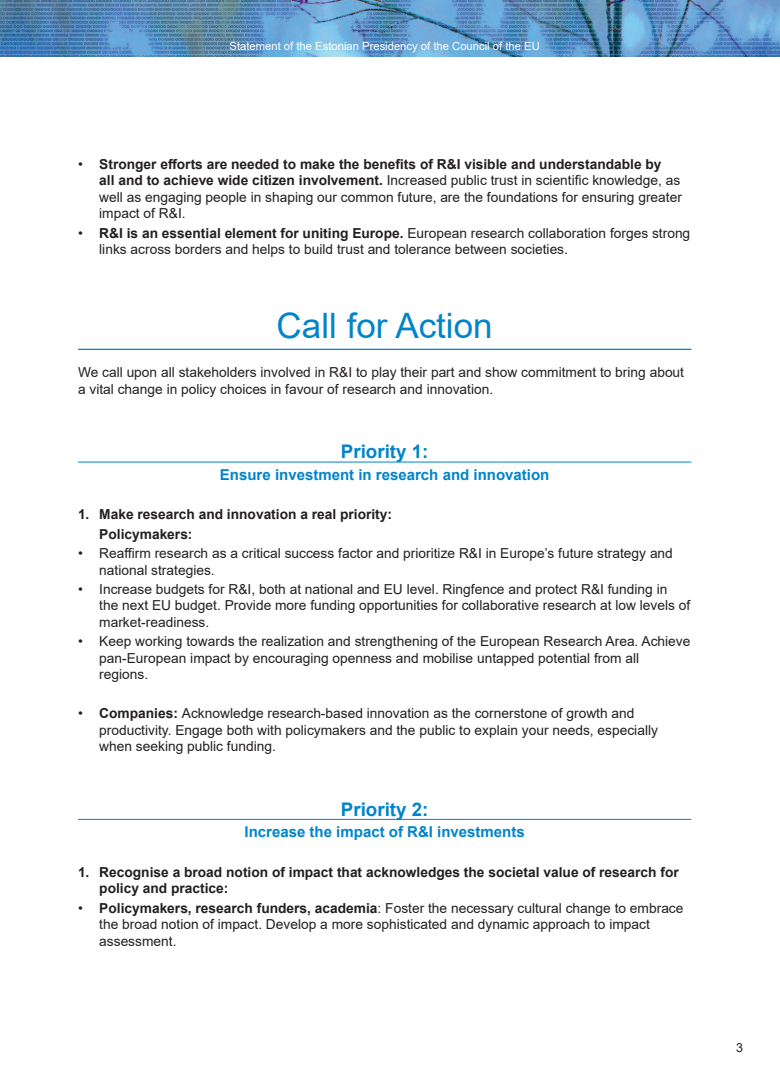
<style>
.page{position:relative;width:780px;height:1088px;background:#fff}
.page>*{position:absolute;margin:0;border:0;box-sizing:border-box;transform-origin:0 0}
.t1{font:35px "Arial";color:#0084ca}
.t2{font:700 18.75px "Arial";color:#0084ca}
.t3{font:700 15px "Arial";color:#0084ca}
.t4{font:13.75px/16.5px "Arial";color:#231f20}
.t5{font:700 13.75px/19.4px "Arial";color:#231f20}
.t6{font:12.5px "Arial";color:#231f20}
.t7{font:11.25px "Arial";color:#fff}
.s1{font-weight:700}
</style>
<div class="page">
<img style="left:0;top:0;width:780px;height:57px">
<hr style="left:78px;top:349px;width:613px;height:1px;background:#0084ca">
<hr style="left:78px;top:462px;width:613px;height:1px;background:#0084ca">
<hr style="left:78px;top:819px;width:613px;height:1px;background:#0084ca">
<p class="t7" style="left:229px;top:38px;width:312px">Statement of the Estonian Presidency of the Council of the EU</p>
<p class="t4" style="left:99px;top:155px;width:584px;text-indent:-21px">• <span class="s1">Stronger efforts are needed to make the benefits of R&amp;I visible and understandable by<br>all and to achieve wide citizen involvement.</span> Increased public trust in scientific knowledge, as well as engaging people in shaping our common future, are the foundations for ensuring greater impact of R&amp;I.</p>
<p class="t4" style="left:99px;top:224px;width:592px;text-indent:-21px">• <span class="s1">R&amp;I is an essential element for uniting Europe.</span> European research collaboration forges strong links across borders and helps to build trust and tolerance between societies.</p>
<h1 class="t1" style="left:276px;top:302px;width:217px">Call for Action</h1>
<p class="t4" style="left:78px;top:364px;width:607px">We call upon all stakeholders involved in R&amp;I to play their part and show commitment to bring about a vital change in policy choices in favour of research and innovation.</p>
<h2 class="t2" style="left:341px;top:438px;width:89px">Priority 1:</h2>
<p class="t3" style="left:220px;top:464px;width:331px">Ensure investment in research and innovation</p>
<p class="t5" style="left:99px;top:505px;width:294px;text-indent:-21px">1. Make research and innovation a real priority:<br>Policymakers:</p>
<p class="t4" style="left:99px;top:545px;width:575px;text-indent:-21px">• Reaffirm research as a critical success factor and prioritize R&amp;I in Europe’s future strategy and national strategies.</p>
<p class="t4" style="left:99px;top:581px;width:592px;text-indent:-21px">• Increase budgets for R&amp;I, both at national and EU level. Ringfence and protect R&amp;I funding in<br>the next EU budget. Provide more funding opportunities for collaborative research at low levels of market-readiness.</p>
<p class="t4" style="left:99px;top:633px;width:592px;text-indent:-21px">• Keep working towards the realization and strengthening of the European Research Area. Achieve pan-European impact by encouraging openness and mobilise untapped potential from all regions.</p>
<p class="t4" style="left:99px;top:705px;width:560px;text-indent:-21px">• <span class="s1">Companies:</span> Acknowledge research-based innovation as the cornerstone of growth and productivity. Engage both with policymakers and the public to explain your needs, especially when seeking public funding.</p>
<h2 class="t2" style="left:341px;top:796px;width:89px">Priority 2:</h2>
<p class="t3" style="left:244px;top:821px;width:282px">Increase the impact of R&amp;I investments</p>
<p class="t5" style="left:99px;top:864px;width:581px;line-height:16.5px;text-indent:-21px">1. Recognise a broad notion of impact that acknowledges the societal value of research for policy and practice:</p>
<p class="t4" style="left:99px;top:899px;width:585px;text-indent:-21px">• <span class="s1">Policymakers, research funders, academia</span>: Foster the necessary cultural change to embrace the broad notion of impact. Develop a more sophisticated and dynamic approach to impact assessment.</p>
<p class="t6" style="left:736px;top:1039px;width:8px">3</p>
</div>
